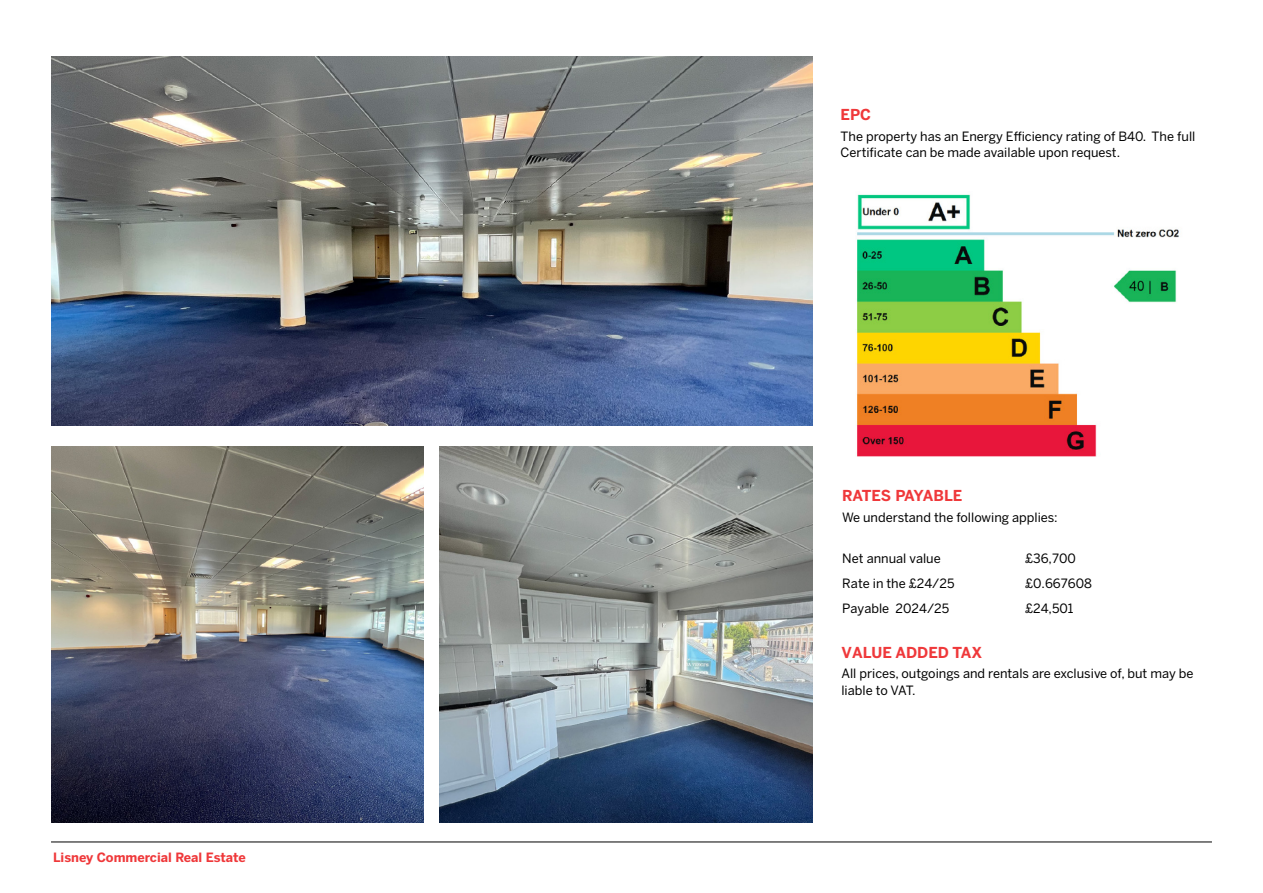
<style>
.page{position:relative;width:1263px;height:893px;background:#fff}
.page>*{position:absolute;margin:0;border:0;box-sizing:border-box;transform-origin:0 0}
.t1{font:700 15px "Benton Sans";color:#ef383a}
.t2{font:12.75px/16.5px "Benton Sans";color:#000}
.t3{font:700 12.75px "Benton Sans";color:#ef383a}
</style>
<div class="page">
<hr style="left:51px;top:842px;width:1161px;height:1px;background:#000">
<img style="left:857px;top:194px;width:322px;height:263px">
<img style="left:51px;top:56px;width:761px;height:370px">
<img style="left:51px;top:446px;width:373px;height:377px">
<img style="left:439px;top:446px;width:373px;height:377px">
<p class="t3" style="left:53px;top:849px;width:194px">Lisney Commercial Real Estate</p>
<p class="t1" style="left:841px;top:105px;width:32px">EPC</p>
<p class="t2" style="left:841px;top:128px;width:356px">The property has an Energy Efficiency rating of B40. The full<br>Certificate can be made available upon request.</p>
<p class="t1" style="left:842px;top:486px;width:122px">RATES PAYABLE</p>
<p class="t2" style="left:842px;top:509px;width:217px">We understand the following applies:</p>
<p class="t2" style="left:1025px;top:546px;width:68px;line-height:25px">£36,700 £0.667608 £24,501</p>
<p class="t2" style="left:842px;top:546px;width:114px;line-height:24.9px">Net annual value<br>Rate in the £24/25<br>Payable 2024/25</p>
<p class="t1" style="left:841px;top:643px;width:142px">VALUE ADDED TAX</p>
<p class="t2" style="left:841px;top:665px;width:354px">All prices, outgoings and rentals are exclusive of, but may be liable to VAT.</p>
</div>
